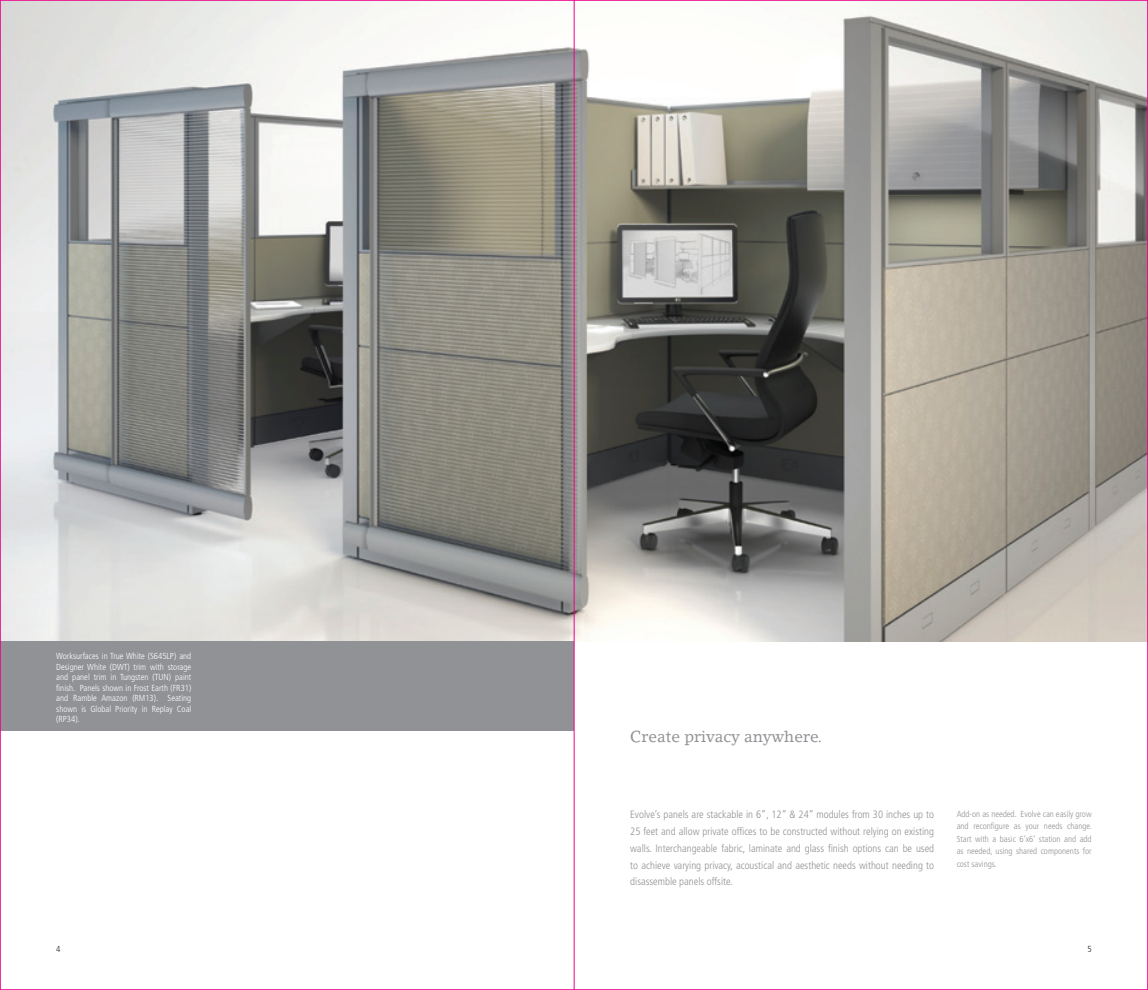
<style>
.page{position:relative;width:1148px;height:990px;background:#fff}
.page>*{position:absolute;margin:0;border:0;box-sizing:border-box;transform-origin:0 0}
.t1{font:15.62px "Lino Letter LT";color:#919295}
.t2{font:300 condensed 10.62px/16.9px "Frutiger LT Std";color:#919295;text-align:justify}
.t3{font:300 condensed 8.75px/10.5px "Frutiger LT Std";color:#fff;text-align:justify}
.t4{font:300 condensed 8.75px/12.5px "Frutiger LT Std";color:#919295;text-align:justify}
.t5{font:300 condensed 8.75px "Frutiger LT Std";color:#231f20}
</style>
<div class="page">
<img style="left:2px;top:2px;width:1144px;height:639px">
<div style="left:0;top:641px;width:574px;height:90px;background:#919295"></div>
<hr style="left:574px;top:0;width:1px;height:990px;background:#ed028c">
<p class="t3" style="left:56px;top:651px;width:137px">Worksurfaces in True White (S645LP) and Designer White (DWT) trim with storage and panel trim in Tungsten (TUN) paint finish. Panels shown in Frost Earth (FR31) and Ramble Amazon (RM13). Seating shown is Global Priority in Replay Coal (RP34).</p>
<p class="t1" style="left:630px;top:727px;width:193px">Create privacy anywhere.</p>
<p class="t2" style="left:630px;top:806px;width:305px">Evolve’s panels are stackable in 6”, 12” &amp; 24” modules from 30 inches up to 25 feet and allow private offices to be constructed without relying on existing walls. Interchangeable fabric, laminate and glass finish options can be used to achieve varying privacy, acoustical and aesthetic needs without needing to disassemble panels offsite.</p>
<p class="t4" style="left:956px;top:807px;width:137px">Add-on as needed. Evolve can easily grow and reconfigure as your needs change.<br>Start with a basic 6’x6’ station and add as needed, using shared components for cost savings.</p>
<p class="t5" style="left:56px;top:944px;width:6px">4</p>
<p class="t5" style="left:1087px;top:944px;width:6px">5</p>
</div>
